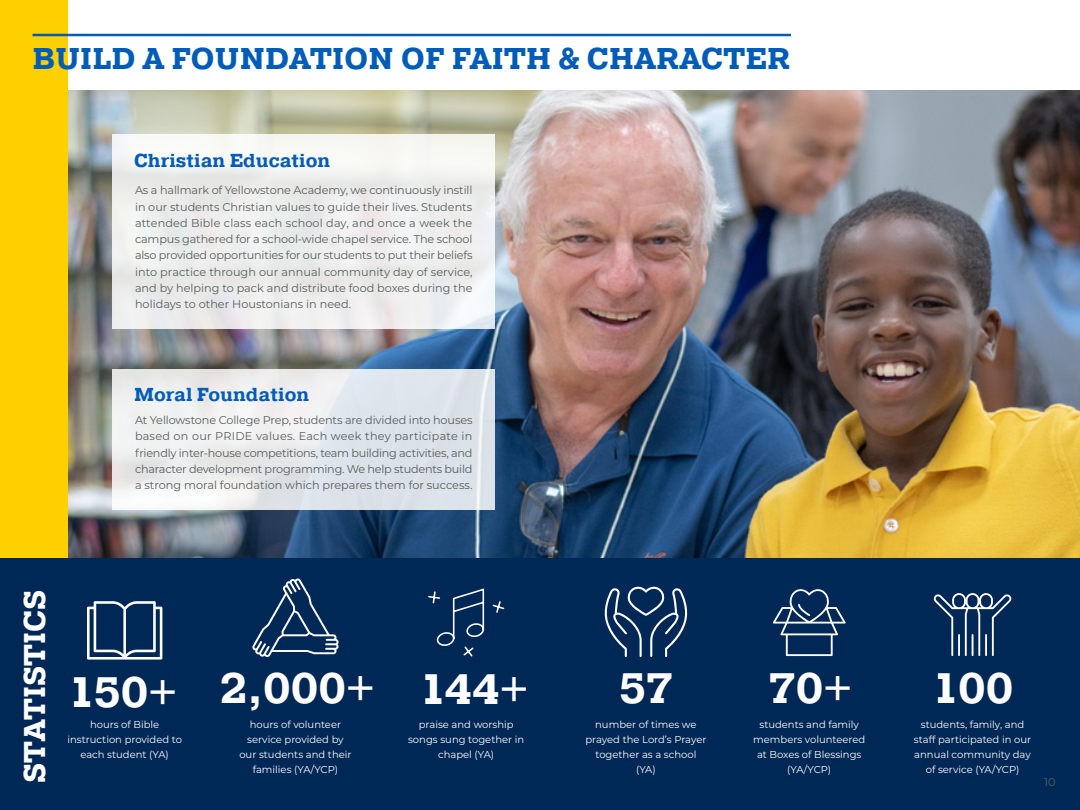
<style>
.page{position:relative;width:1080px;height:810px;background:#fff}
.page>*{position:absolute;margin:0;border:0;box-sizing:border-box;transform-origin:0 0}
.t1{font:700 42.5px "Pragmatica Slab";color:#fff}
.t2{font:700 30px "Pragmatica Slab";letter-spacing:.01em;color:#005cb9}
.t3{font:700 30px "Pragmatica Slab";letter-spacing:.01em;color:#fff}
.t4{font:700 18.75px "Pragmatica Slab";color:#005cb9}
.t5{font:11.25px/16.2px "Montserrat";color:#585e5c;text-align:justify}
.t6{font:10px/15px "Montserrat";color:#fff;text-align:center}
</style>
<div class="page">
<img style="left:68px;top:90px;width:1012px;height:468px">
<div style="left:0;top:0;width:68px;height:810px;background:#ffd000"></div>
<div style="left:112px;top:135px;width:383px;height:194px;background:#eee"></div>
<hr style="left:32px;top:34px;width:759px;height:2px;background:#005cb9">
<div style="left:0;top:558px;width:1080px;height:252px;background:#002856"></div>
<svg style="left:773px;top:589px;width:73px;height:67px"></svg>
<svg style="left:87px;top:601px;width:75px;height:59px"></svg>
<svg style="left:428px;top:588px;width:77px;height:69px"></svg>
<svg style="left:933px;top:593px;width:78px;height:63px"></svg>
<svg style="left:252px;top:578px;width:87px;height:79px"></svg>
<svg style="left:604px;top:586px;width:84px;height:71px"></svg>
<svg style="left:112px;top:369px;width:383px;height:140px;fill:#e4e6eb"></svg>
<h2 class="t2" style="left:33px;top:41px;width:760px">BUILD A FOUNDATION OF FAITH &amp; CHARACTER</h2>
<h3 class="t4" style="left:134px;top:149px;width:198px">Christian Education</h3>
<p class="t5" style="left:135px;top:182px;width:339px">As a hallmark of Yellowstone Academy, we continuously instill in our students Christian values to guide their lives. Students attended Bible class each school day, and once a week the campus gathered for a school-wide chapel service. The school also provided opportunities for our students to put their beliefs into practice through our annual community day of service, and by helping to pack and distribute food boxes during the holidays to other Houstonians in need.</p>
<h3 class="t4" style="left:134px;top:384px;width:177px">Moral Foundation</h3>
<p class="t5" style="left:135px;top:412px;width:339px">At Yellowstone College Prep, students are divided into houses based on our PRIDE values. Each week they participate in friendly inter-house competitions, team building activities, and character development programming. We help students build a strong moral foundation which prepares them for success.</p>
<h2 class="t3" style="left:17px;top:783px;width:195px;rotate:-90deg">STATISTICS</h2>
<h1 class="t1" style="left:68px;top:667px;width:111px">150+</h1>
<p class="t6" style="left:67px;top:717px;width:116px">hours of Bible instruction provided to each student (YA)</p>
<h1 class="t1" style="left:220px;top:664px;width:157px">2,000+</h1>
<p class="t6" style="left:239px;top:717px;width:114px">hours of volunteer service provided by our students and their families (YA/YCP)</p>
<h1 class="t1" style="left:419px;top:665px;width:111px">144+</h1>
<p class="t6" style="left:408px;top:716px;width:118px">praise and worship songs sung together in chapel (YA)</p>
<h1 class="t1" style="left:619px;top:664px;width:56px">57</h1>
<p class="t6" style="left:585px;top:716px;width:122px">number of times we prayed the Lord’s Prayer together as a school (YA)</p>
<h1 class="t1" style="left:768px;top:664px;width:85px">70+</h1>
<p class="t6" style="left:753px;top:717px;width:113px">students and family members volunteered at Boxes of Blessings (YA/YCP)</p>
<h1 class="t1" style="left:932px;top:664px;width:83px">100</h1>
<p class="t6" style="left:914px;top:717px;width:119px">students, family, and staff participated in our annual community day of service (YA/YCP)</p>
<p class="t5" style="left:1044px;top:773px;width:13px">10</p>
</div>
